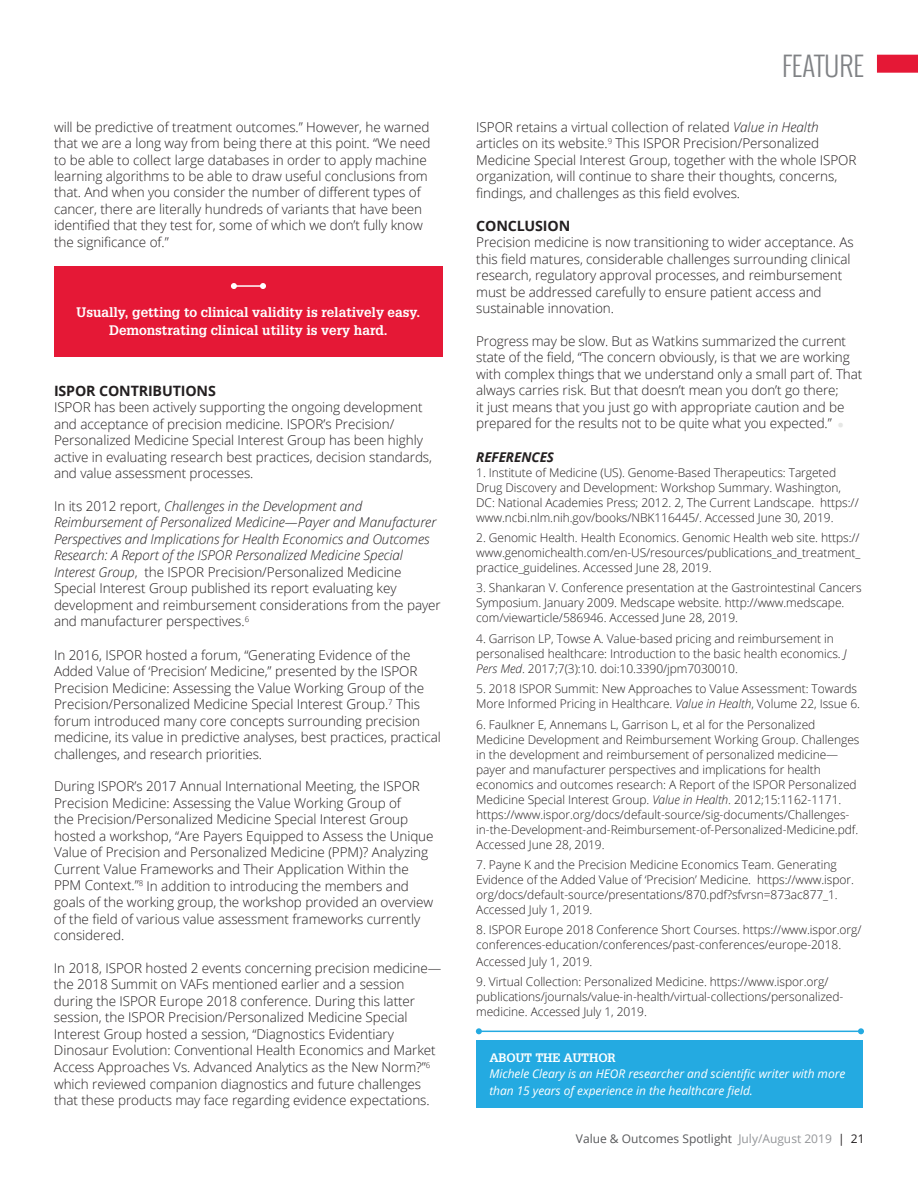
<style>
.page{position:relative;width:918px;height:1188px;background:#fff}
.page>*{position:absolute;margin:0;border:0;box-sizing:border-box;transform-origin:0 0}
.t1{font:300 27px "Oswald";color:#808285}
.t2{font:700 14.25px "Open Sans";letter-spacing:-.01em;color:#231f20}
.t3{font:300 13.5px/16.5px "Open Sans";letter-spacing:-.005em;color:#231f20}
.t4{font:italic 300 13.5px/16.5px "Open Sans";letter-spacing:-.005em;color:#231f20}
.t5{font:700 13.5px/18px "Glypha";letter-spacing:-.005em;color:#fff;text-align:center}
.t6{font:italic 700 13.5px "Open Sans";letter-spacing:-.005em;color:#231f20}
.t7{font:300 12px/15px "Open Sans";letter-spacing:-.005em;color:#231f20}
.t8{font:italic 12px/16.5px "Open Sans";letter-spacing:-.005em;color:#fff}
.t9{font:12px "Open Sans";color:#57585a}
.t10{font:700 12px "Glypha";letter-spacing:-.01em;color:#fff}
.s1{font-style:normal}
.s2{font-style:italic}
.s3{font-size:27px;color:#e6e7e5}
.s4{color:#939598}
.s5{color:#231f20}
</style>
<div class="page">
<div style="left:877px;top:55px;width:41px;height:18px;background:#e51836"></div>
<div style="left:476px;top:1040px;width:387px;height:67px;background:#24aae1"></div>
<hr style="left:479px;top:1031px;width:382px;height:1px;background:#24aae1">
<svg style="left:476px;top:1028px;width:6px;height:6px"></svg>
<svg style="left:858px;top:1028px;width:6px;height:6px"></svg>
<div style="left:54px;top:266px;width:388px;height:91px;background:#e51836"></div>
<hr style="left:234px;top:285px;width:29px;height:2px;background:#fff">
<svg style="left:231px;top:283px;width:6px;height:6px"></svg>
<svg style="left:260px;top:283px;width:6px;height:6px"></svg>
<p class="t3" style="left:54px;top:118px;width:378px">will be predictive of treatment outcomes.” However, he warned that we are a long way from being there at this point. “We need to be able to collect large databases in order to apply machine learning algorithms to be able to draw useful conclusions from that. And when you consider the number of different types of cancer, there are literally hundreds of variants that have been identified that they test for, some of which we don’t fully know the significance of.”</p>
<p class="t5" style="left:77px;top:302px;width:345px">Usually, getting to clinical validity is relatively easy.<br>Demonstrating clinical utility is very hard.</p>
<p class="t2" style="left:54px;top:380px;width:163px">ISPOR CONTRIBUTIONS</p>
<p class="t3" style="left:54px;top:399px;width:380px">ISPOR has been actively supporting the ongoing development and acceptance of precision medicine. ISPOR’s Precision/ Personalized Medicine Special Interest Group has been highly active in evaluating research best practices, decision standards, and value assessment processes.</p>
<p class="t4" style="left:54px;top:497px;width:388px"><span class="s1">In its 2012 report,</span> Challenges in the Development and Reimbursement of Personalized Medicine—Payer and Manufacturer Perspectives and Implications for Health Economics and Outcomes Research: A Report of the ISPOR Personalized Medicine Special Interest Group<span class="s1">, the ISPOR Precision/Personalized Medicine Special Interest Group published its report evaluating key development and reimbursement considerations from the payer and manufacturer perspectives.</span><sup>6</sup></p>
<p class="t3" style="left:54px;top:646px;width:388px">In 2016, ISPOR hosted a forum, “Generating Evidence of the Added Value of ‘Precision’ Medicine,” presented by the ISPOR Precision Medicine: Assessing the Value Working Group of the Precision/Personalized Medicine Special Interest Group.<sup>7</sup> This forum introduced many core concepts surrounding precision medicine, its value in predictive analyses, best practices, practical challenges, and research priorities.</p>
<p class="t3" style="left:54px;top:778px;width:381px">During ISPOR’s 2017 Annual International Meeting, the ISPOR Precision Medicine: Assessing the Value Working Group of<br>the Precision/Personalized Medicine Special Interest Group hosted a workshop, “Are Payers Equipped to Assess the Unique Value of Precision and Personalized Medicine (PPM)? Analyzing Current Value Frameworks and Their Application Within the PPM Context.”<sup>8</sup> In addition to introducing the members and goals of the working group, the workshop provided an overview of the field of various value assessment frameworks currently considered.</p>
<p class="t3" style="left:54px;top:959px;width:389px">In 2018, ISPOR hosted 2 events concerning precision medicine— the 2018 Summit on VAFs mentioned earlier and a session during the ISPOR Europe 2018 conference. During this latter session, the ISPOR Precision/Personalized Medicine Special Interest Group hosted a session, “Diagnostics Evidentiary Dinosaur Evolution: Conventional Health Economics and Market Access Approaches Vs. Advanced Analytics as the New Norm?”<sup>6 </sup>which reviewed companion diagnostics and future challenges that these products may face regarding evidence expectations.</p>
<h1 class="t1" style="left:782px;top:46px;width:83px">FEATURE</h1>
<p class="t3" style="left:476px;top:118px;width:382px">ISPOR retains a virtual collection of related <span class="s2">Value in Health </span>articles on its website.<sup>9</sup> This ISPOR Precision/Personalized Medicine Special Interest Group, together with the whole ISPOR organization, will continue to share their thoughts, concerns, findings, and challenges as this field evolves.</p>
<p class="t2" style="left:476px;top:215px;width:96px">CONCLUSION</p>
<p class="t3" style="left:476px;top:234px;width:379px">Precision medicine is now transitioning to wider acceptance. As this field matures, considerable challenges surrounding clinical research, regulatory approval processes, and reimbursement must be addressed carefully to ensure patient access and sustainable innovation.</p>
<p class="t3" style="left:476px;top:332px;width:388px">Progress may be slow. But as Watkins summarized the current state of the field, “The concern obviously, is that we are working with complex things that we understand only a small part of. That always carries risk. But that doesn’t mean you don’t go there;<br>it just means that you just go with appropriate caution and be prepared for the results not to be quite what you expected.” <span class="s3">•</span></p>
<p class="t6" style="left:476px;top:447px;width:79px">REFERENCES</p>
<p class="t7" style="left:476px;top:464px;width:384px">1. Institute of Medicine (US). Genome-Based Therapeutics: Targeted Drug Discovery and Development: Workshop Summary. Washington, DC: National Academies Press; 2012. 2, The Current Landscape. https:// www.ncbi.nlm.nih.gov/books/NBK116445/. Accessed June 30, 2019.</p>
<p class="t7" style="left:476px;top:530px;width:386px;text-align:justify">2. Genomic Health. Health Economics. Genomic Health web site. https:// www.genomichealth.com/en-US/resources/publications_and_treatment_ practice_guidelines. Accessed June 28, 2019.</p>
<p class="t7" style="left:476px;top:580px;width:387px">3. Shankaran V. Conference presentation at the Gastrointestinal Cancers<br>Symposium. January 2009. Medscape website. http://www.medscape. com/viewarticle/586946. Accessed June 28, 2019.</p>
<p class="t7" style="left:476px;top:631px;width:372px">4. Garrison LP, Towse A. Value-based pricing and reimbursement in personalised healthcare: Introduction to the basic health economics. <span class="s2">J<br>Pers Med</span>. 2017;7(3):10. doi:10.3390/jpm7030010.</p>
<p class="t7" style="left:476px;top:681px;width:385px">5. 2018 ISPOR Summit: New Approaches to Value Assessment: Towards<br>More Informed Pricing in Healthcare. <span class="s2">Value in Health</span>, Volume 22, Issue 6.</p>
<p class="t7" style="left:476px;top:716px;width:385px">6. Faulkner E, Annemans L, Garrison L, et al for the Personalized Medicine Development and Reimbursement Working Group. Challenges in the development and reimbursement of personalized medicine— payer and manufacturer perspectives and implications for health economics and outcomes research: A Report of the ISPOR Personalized Medicine Special Interest Group. <span class="s2">Value in Health</span>. 2012;15:1162-1171. https://www.ispor.org/docs/default-source/sig-documents/Challenges&shy;in-the-Development-and-Reimbursement-of-Personalized-Medicine.pdf.<br>Accessed June 28, 2019.</p>
<p class="t7" style="left:476px;top:857px;width:379px">7. Payne K and the Precision Medicine Economics Team. Generating Evidence of the Added Value of ‘Precision’ Medicine. https://www.ispor. org/docs/default-source/presentations/870.pdf?sfvrsn=873ac877_1.<br>Accessed July 1, 2019.</p>
<p class="t7" style="left:476px;top:922px;width:387px">8. ISPOR Europe 2018 Conference Short Courses. https://www.ispor.org/ conferences-education/conferences/past-conferences/europe-2018.</p>
<p class="t7" style="left:476px;top:954px;width:118px">Accessed July 1, 2019.</p>
<p class="t7" style="left:476px;top:974px;width:369px">9. Virtual Collection: Personalized Medicine. https://www.ispor.org/ publications/journals/value-in-health/virtual-collections/personalized&shy;medicine. Accessed July 1, 2019.</p>
<p class="t10" style="left:489px;top:1050px;width:128px">ABOUT THE AUTHOR</p>
<p class="t8" style="left:489px;top:1065px;width:357px">Michele Cleary is an HEOR researcher and scientific writer with more than 15 years of experience in the healthcare field.</p>
<p class="t9" style="left:576px;top:1131px;width:290px">Value &amp; Outcomes Spotlight <span class="s4">July/August 2019</span> <span class="s5">| 21</span></p>
</div>
